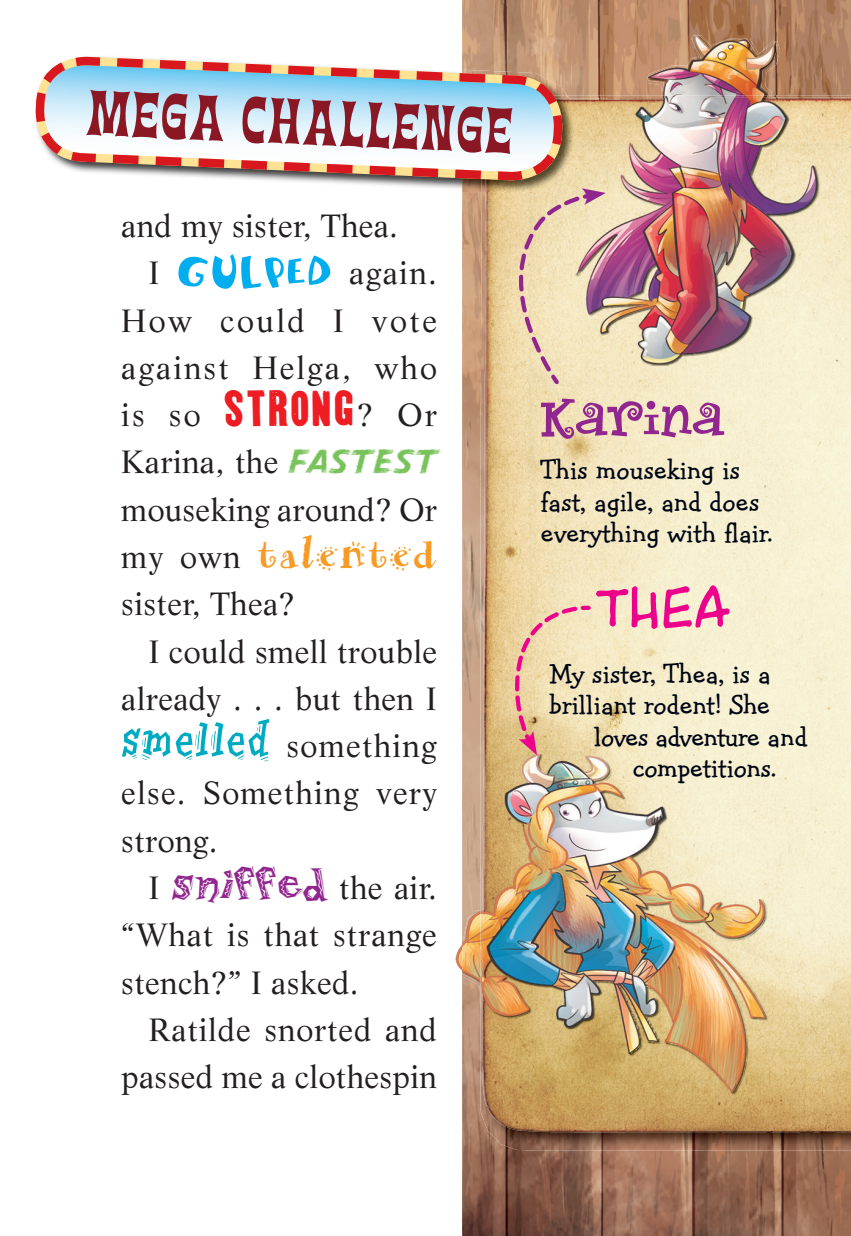
<style>
.page{position:relative;width:851px;height:1236px;background:#fff}
.page>*{position:absolute;margin:0;border:0;box-sizing:border-box;transform-origin:0 0}
.t1{font:85.73px "Dance Party";color:#ed028c}
.t2{font:79.42px "Tiki Magic";color:#891824}
.t3{font:79.2px "Circus Dog";color:#91268f}
.t4{font:45px "Remedy Double";letter-spacing:.035em;color:#f89b24}
.t5{font:31.5px "Life LT Std";letter-spacing:.01em;color:#231f20}
.t6{font:31.5px "Life LT Std";letter-spacing:.04em;color:#231f20}
.t7{font:31.5px "Life LT Std";letter-spacing:.065em;color:#231f20}
.t8{font:31.5px "Life LT Std";letter-spacing:.08em;color:#231f20}
.t9{font:29.25px/31.5px "Hank BT";letter-spacing:.01em;color:#000515}
.t10{font:29.25px "Hank BT";letter-spacing:-.01em;color:#000515}
.s1{font-family:"Jolly Jack";font-size:54px;color:#00aeef}
.s2{font-family:"Goshen";font-size:45px;color:#ee1d23}
.s3{font-family:"Pneuma Plain";font-size:36px;color:#78c25a}
.s4{font-family:"Life LT Std";font-size:31.5px;color:#231f20}
.s5{font-family:"Tremor ITC";font-size:54px;color:#00abc2}
.s6{font-family:"P22 Daddy O Junkie";font-size:40.5px;color:#91268e}
</style>
<div class="page">
<img style="left:462px;top:991px;width:388px;height:244px">
<img style="left:462px;top:497px;width:18px;height:413px">
<img style="left:462px;top:0;width:388px;height:95px">
<img style="left:480px;top:1004px;width:370px;height:146px">
<img style="left:480px;top:497px;width:2px;height:412px">
<img style="left:771px;top:95px;width:79px;height:2px">
<img style="left:569px;top:95px;width:91px;height:2px">
<img style="left:482px;top:97px;width:368px;height:1035px">
<svg style="left:480px;top:995px;width:2px;height:9px"></svg>
<img style="left:455px;top:945px;width:7px;height:26px">
<img style="left:462px;top:910px;width:18px;height:81px">
<img style="left:480px;top:909px;width:2px;height:86px">
<img style="left:482px;top:754px;width:285px;height:340px">
<img style="left:566px;top:98px;width:8px;height:90px">
<svg style="left:35px;top:54px;width:531px;height:443px"></svg>
<img style="left:776px;top:35px;width:4px;height:60px">
<img style="left:648px;top:35px;width:128px;height:60px">
<img style="left:661px;top:95px;width:107px;height:2px">
<img style="left:575px;top:97px;width:244px;height:269px">
<svg style="left:504px;top:188px;width:104px;height:198px;background:#e7cfb0"></svg>
<svg style="left:513px;top:603px;width:80px;height:161px;background:#eccdaa"></svg>
<h2 class="t2" style="left:90px;top:59px;width:427px;rotate:3deg">MEGA CHALLENGE</h2>
<p class="t5" style="left:121px;top:213px;width:278px">and my sister, Thea.</p>
<p class="t5" style="left:148px;top:260px;width:290px">I <span class="s1">gulped</span> again.</p>
<p class="t8" style="left:121px;top:308px;width:317px">How could I vote</p>
<p class="t7" style="left:121px;top:355px;width:317px">against Helga, who</p>
<p class="t5" style="left:121px;top:402px;width:317px">is so <span class="s2">STRONG</span>? Or</p>
<p class="t5" style="left:121px;top:449px;width:317px">Karina, the <span class="s3">FASTEST</span></p>
<p class="t5" style="left:121px;top:497px;width:317px">mouseking around? Or</p>
<h3 class="t4" style="left:121px;top:541px;width:317px"><span class="s4">my own</span> talented</h3>
<p class="t5" style="left:121px;top:591px;width:175px">sister, Thea?</p>
<p class="t5" style="left:148px;top:638px;width:290px">I could smell trouble</p>
<p class="t5" style="left:121px;top:686px;width:317px">already . . . but then I</p>
<p class="t6" style="left:121px;top:733px;width:317px"><span class="s5">smelled</span> something</p>
<p class="t6" style="left:121px;top:780px;width:317px">else. Something very</p>
<p class="t5" style="left:121px;top:827px;width:98px">strong.</p>
<p class="t5" style="left:148px;top:875px;width:290px">I <span class="s6">sniffed</span> the air.</p>
<p class="t5" style="left:121px;top:922px;width:317px">“What is that strange</p>
<p class="t5" style="left:121px;top:969px;width:239px">stench?” I asked.</p>
<p class="t5" style="left:148px;top:1016px;width:290px">Ratilde snorted and</p>
<p class="t5" style="left:121px;top:1064px;width:317px">passed me a clothespin</p>
<h3 class="t3" style="left:541px;top:359px;width:184px">Karina</h3>
<p class="t9" style="left:541px;top:456px;width:233px">This mouseking is fast, agile, and does everything with flair.</p>
<h1 class="t1" style="left:596px;top:547px;width:133px">Thea</h1>
<p class="t9" style="left:549px;top:660px;width:223px">My sister, Thea, is a</p>
<p class="t9" style="left:549px;top:691px;width:222px">brilliant rodent! She</p>
<p class="t10" style="left:594px;top:726px;width:214px">loves adventure and</p>
<p class="t9" style="left:632px;top:754px;width:145px">competitions.</p>
</div>
